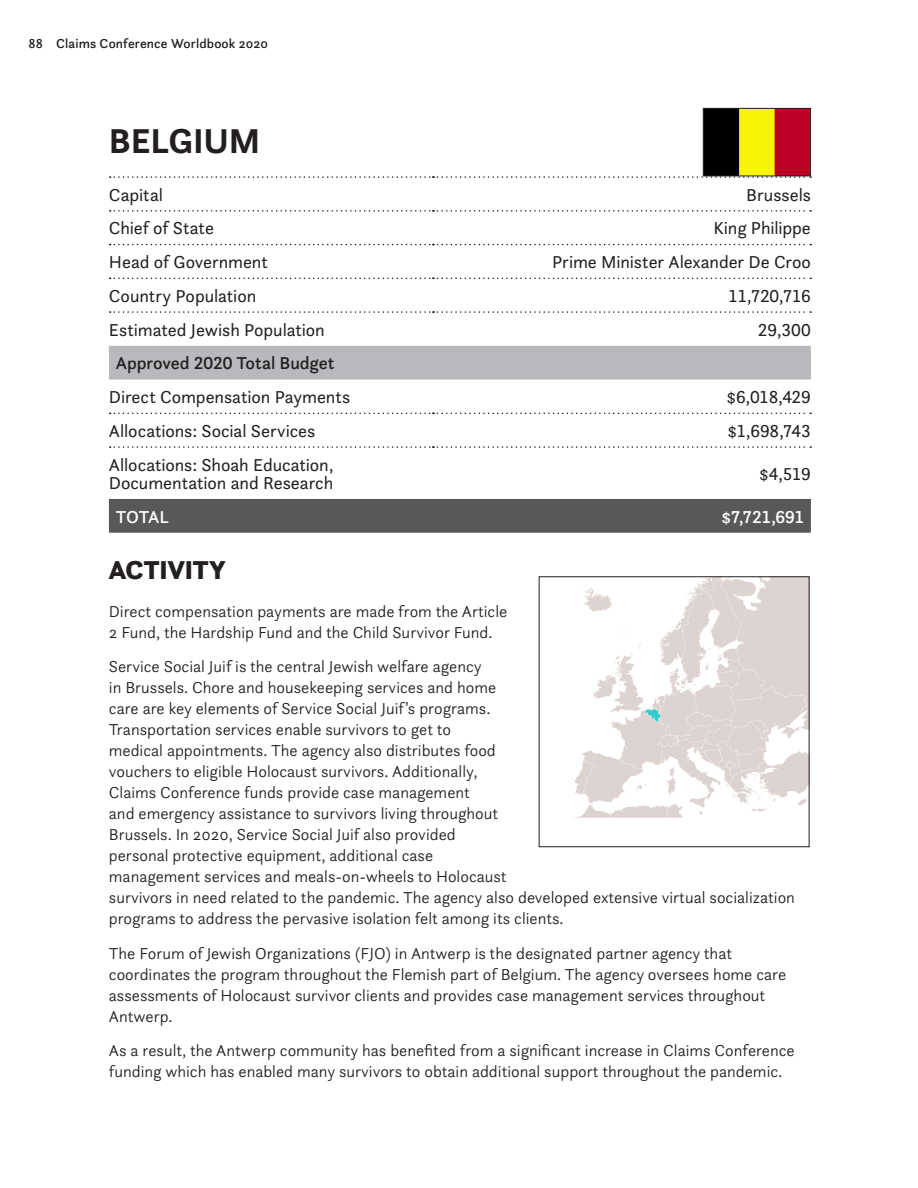
<style>
.page{position:relative;width:918px;height:1188px;background:#fff}
.page>*{position:absolute;margin:0;border:0;box-sizing:border-box;transform-origin:0 0}
.head{font:700 36px "Questa Sans";letter-spacing:-.005em;color:#231f20}
.heading{font:900 27px "Questa Sans";color:#231f20}
.country_info{font:18px/18px "Questa Sans";letter-spacing:-.005em;color:#231f20}
.country_info-2{font:500 18px "Questa Sans";letter-spacing:-.005em;color:#231f20}
.country_info_white{font:500 18px "Questa Sans";letter-spacing:-.015em;color:#fff}
.t1{font:300 16.5px/21px "Questa Sans";color:#231f20}
.t2{font:500 13.5px "Questa Sans";letter-spacing:.01em;color:#231f20}
</style>
<div class="page">
<div style="left:109px;top:346px;width:702px;height:34px;background:#b8b9bc"></div>
<div style="left:109px;top:499px;width:702px;height:34px;background:#57585a"></div>
<svg style="left:110px;top:176px;width:701px;height:2px"></svg>
<svg style="left:110px;top:210px;width:701px;height:2px"></svg>
<svg style="left:110px;top:244px;width:701px;height:1px"></svg>
<svg style="left:110px;top:311px;width:701px;height:2px"></svg>
<svg style="left:110px;top:413px;width:701px;height:1px"></svg>
<svg style="left:110px;top:278px;width:701px;height:1px"></svg>
<svg style="left:110px;top:446px;width:701px;height:2px"></svg>
<img style="left:705px;top:110px;width:104px;height:64px">
<div style="left:703px;top:108px;width:108px;height:68px;border:1px solid #231f20"></div>
<img style="left:573px;top:578px;width:235px;height:240px">
<div style="left:539px;top:576px;width:271px;height:271px;border:1px solid #231f20"></div>
<p class="t2" style="left:28px;top:34px;width:241px">88 Claims Conference Worldbook 2020</p>
<p class="head" style="left:109px;top:117px;width:153px">BELGIUM</p>
<p class="country_info" style="left:109px;top:185px;width:56px">Capital</p>
<p class="country_info" style="left:746px;top:185px;width:66px">Brussels</p>
<p class="country_info" style="left:109px;top:219px;width:107px">Chief of State</p>
<p class="country_info" style="left:713px;top:219px;width:99px">King Philippe</p>
<p class="country_info" style="left:109px;top:253px;width:161px">Head of Government</p>
<p class="country_info" style="left:552px;top:253px;width:260px">Prime Minister Alexander De Croo</p>
<p class="country_info" style="left:109px;top:286px;width:149px">Country Population</p>
<p class="country_info" style="left:728px;top:286px;width:84px">11,720,716</p>
<p class="country_info" style="left:109px;top:320px;width:217px">Estimated Jewish Population</p>
<p class="country_info" style="left:758px;top:320px;width:55px">29,300</p>
<p class="country_info-2" style="left:116px;top:352px;width:220px">Approved 2020 Total Budget</p>
<p class="country_info" style="left:109px;top:388px;width:243px">Direct Compensation Payments</p>
<p class="country_info" style="left:727px;top:388px;width:86px">$6,018,429</p>
<p class="country_info" style="left:109px;top:421px;width:208px">Allocations: Social Services</p>
<p class="country_info" style="left:727px;top:421px;width:85px">$1,698,743</p>
<p class="country_info" style="left:109px;top:455px;width:226px">Allocations: Shoah Education,<br>Documentation and Research</p>
<p class="country_info" style="left:759px;top:464px;width:53px">$4,519</p>
<p class="country_info_white" style="left:116px;top:505px;width:54px">TOTAL</p>
<p class="country_info_white" style="left:721px;top:505px;width:84px">$7,721,691</p>
<p class="heading" style="left:109px;top:553px;width:118px">ACTIVITY</p>
<p class="t1" style="left:109px;top:600px;width:400px">Direct compensation payments are made from the Article<br>2 Fund, the Hardship Fund and the Child Survivor Fund.</p>
<p class="t1" style="left:109px;top:656px;width:688px">Service Social Juif is the central Jewish welfare agency<br>in Brussels. Chore and housekeeping services and home<br>care are key elements of Service Social Juif’s programs.<br>Transportation services enable survivors to get to<br>medical appointments. The agency also distributes food<br>vouchers to eligible Holocaust survivors. Additionally,<br>Claims Conference funds provide case management<br>and emergency assistance to survivors living throughout<br>Brussels. In 2020, Service Social Juif also provided<br>personal protective equipment, additional case<br>management services and meals-on-wheels to Holocaust<br>survivors in need related to the pandemic. The agency also developed extensive virtual socialization programs to address the pervasive isolation felt among its clients.</p>
<p class="t1" style="left:109px;top:942px;width:679px">The Forum of Jewish Organizations (FJO) in Antwerp is the designated partner agency that coordinates the program throughout the Flemish part of Belgium. The agency oversees home care assessments of Holocaust survivor clients and provides case management services throughout Antwerp.</p>
<p class="t1" style="left:109px;top:1040px;width:687px">As a result, the Antwerp community has benefited from a significant increase in Claims Conference funding which has enabled many survivors to obtain additional support throughout the pandemic.</p>
</div>
